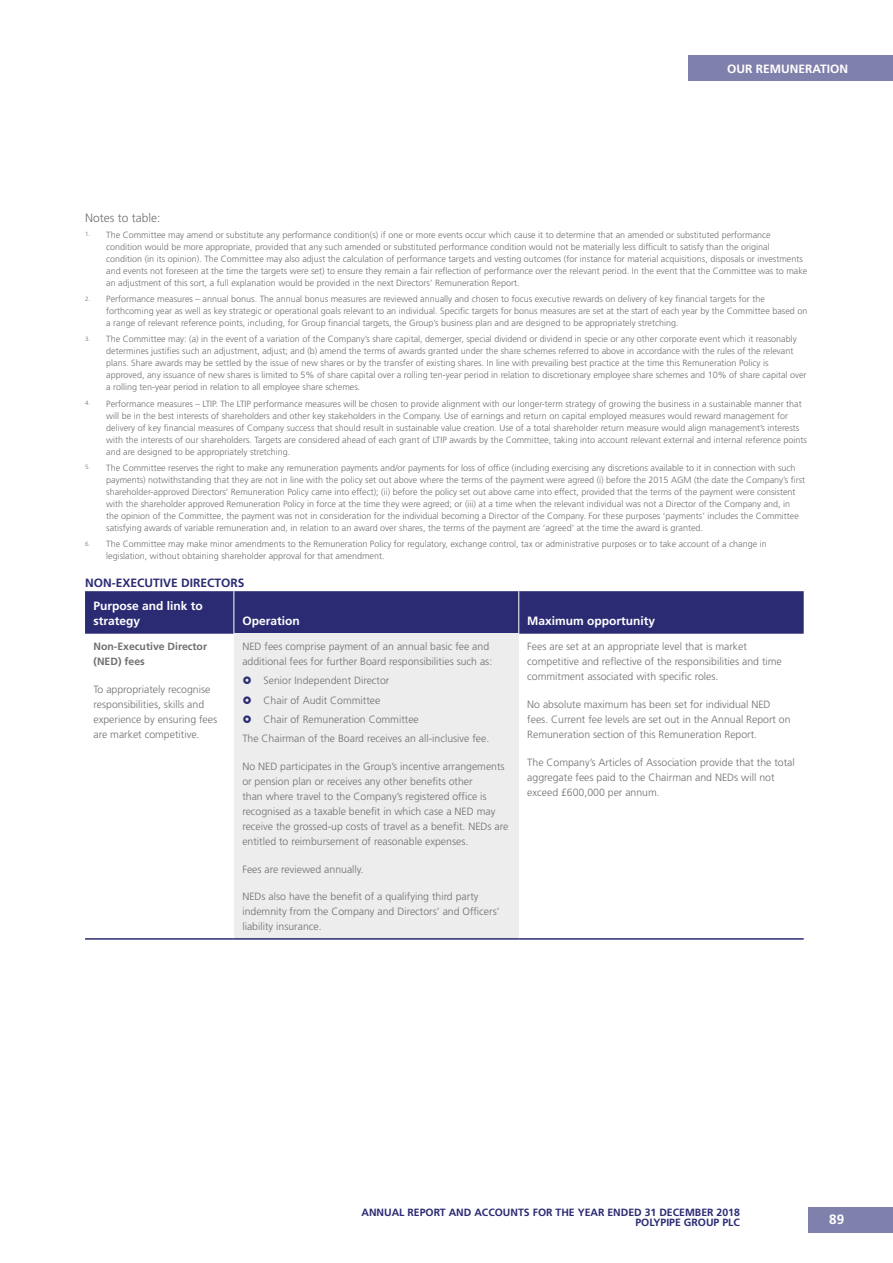
<style>
.page{position:relative;width:893px;height:1263px;background:#fff}
.page>*{position:absolute;margin:0;border:0;box-sizing:border-box;transform-origin:0 0}
.t1{font:700 13.5px "Frutiger LT Std";color:#fff}
.t2{font:700 12px/15px "Frutiger LT Std";color:#fff}
.t3{font:700 12px "Frutiger LT Std";color:#2b2b74}
.t4{font:300 12px "Frutiger LT Std";color:#706f6f}
.t5{font:300 10.5px/15px "Frutiger LT Std";color:#706f6f}
.t6{font:700 10.5px/10.5px "Frutiger LT Std";color:#2b2b74;text-align:right}
.t7{font:700 10.5px/15px "Frutiger LT Std";color:#706f6f}
.t8{font:300 9px/12px "Frutiger LT Std";color:#706f6f}
</style>
<div class="page">
<div style="left:85px;top:591px;width:719px;height:43px;background:#2b2b74"></div>
<div style="left:234px;top:634px;width:285px;height:305px;background:#ededed"></div>
<hr style="left:85px;top:938px;width:149px;height:2px;background:#2b2b74">
<hr style="left:519px;top:938px;width:285px;height:2px;background:#2b2b74">
<hr style="left:233px;top:591px;width:1px;height:43px;background:#fff">
<hr style="left:518px;top:591px;width:1px;height:43px;background:#fff">
<hr style="left:234px;top:938px;width:285px;height:2px;background:#2b2b74">
<div style="left:808px;top:1208px;width:85px;height:25px;background:#8080ac"></div>
<div style="left:689px;top:55px;width:204px;height:26px;background:#8080ac"></div>
<h2 class="t2" style="left:727px;top:61px;width:123px">OUR REMUNERATION</h2>
<h2 class="t4" style="left:85px;top:211px;width:77px">Notes to table:</h2>
<p class="t8" style="left:106px;top:229px;width:703px;text-indent:-21px"><sup>1.</sup> The Committee may amend or substitute any performance condition(s) if one or more events occur which cause it to determine that an amended or substituted performance condition would be more appropriate, provided that any such amended or substituted performance condition would not be materially less difficult to satisfy than the original condition (in its opinion). The Committee may also adjust the calculation of performance targets and vesting outcomes (for instance for material acquisitions, disposals or investments and events not foreseen at the time the targets were set) to ensure they remain a fair reflection of performance over the relevant period. In the event that the Committee was to make an adjustment of this sort, a full explanation would be provided in the next Directors’ Remuneration Report.</p>
<p class="t8" style="left:106px;top:293px;width:703px;text-indent:-21px"><sup>2.</sup> Performance measures – annual bonus. The annual bonus measures are reviewed annually and chosen to focus executive rewards on delivery of key financial targets for the forthcoming year as well as key strategic or operational goals relevant to an individual. Specific targets for bonus measures are set at the start of each year by the Committee based on a range of relevant reference points, including, for Group financial targets, the Group’s business plan and are designed to be appropriately stretching.</p>
<p class="t8" style="left:106px;top:333px;width:702px;text-indent:-21px"><sup>3.</sup> The Committee may: (a) in the event of a variation of the Company’s share capital, demerger, special dividend or dividend in specie or any other corporate event which it reasonably determines justifies such an adjustment, adjust; and (b) amend the terms of awards granted under the share schemes referred to above in accordance with the rules of the relevant plans. Share awards may be settled by the issue of new shares or by the transfer of existing shares. In line with prevailing best practice at the time this Remuneration Policy is approved, any issuance of new shares is limited to 5% of share capital over a rolling ten-year period in relation to discretionary employee share schemes and 10% of share capital over a rolling ten-year period in relation to all employee share schemes.</p>
<p class="t8" style="left:106px;top:398px;width:702px;text-indent:-21px"><sup>4.</sup> Performance measures – LTIP. The LTIP performance measures will be chosen to provide alignment with our longer-term strategy of growing the business in a sustainable manner that will be in the best interests of shareholders and other key stakeholders in the Company. Use of earnings and return on capital employed measures would reward management for delivery of key financial measures of Company success that should result in sustainable value creation. Use of a total shareholder return measure would align management’s interests with the interests of our shareholders. Targets are considered ahead of each grant of LTIP awards by the Committee, taking into account relevant external and internal reference points and are designed to be appropriately stretching.</p>
<p class="t8" style="left:106px;top:462px;width:700px;text-indent:-21px"><sup>5.</sup> The Committee reserves the right to make any remuneration payments and/or payments for loss of office (including exercising any discretions available to it in connection with such payments) notwithstanding that they are not in line with the policy set out above where the terms of the payment were agreed (i) before the 2015 AGM (the date the Company’s first shareholder-approved Directors’ Remuneration Policy came into effect); (ii) before the policy set out above came into effect, provided that the terms of the payment were consistent with the shareholder approved Remuneration Policy in force at the time they were agreed; or (iii) at a time when the relevant individual was not a Director of the Company and, in<br>the opinion of the Committee, the payment was not in consideration for the individual becoming a Director of the Company. For these purposes ‘payments’ includes the Committee satisfying awards of variable remuneration and, in relation to an award over shares, the terms of the payment are ‘agreed’ at the time the award is granted.</p>
<p class="t8" style="left:106px;top:538px;width:662px;text-indent:-21px"><sup>6.</sup> The Committee may make minor amendments to the Remuneration Policy for regulatory, exchange control, tax or administrative purposes or to take account of a change in legislation, without obtaining shareholder approval for that amendment.</p>
<h2 class="t3" style="left:85px;top:576px;width:161px">NON-EXECUTIVE DIRECTORS</h2>
<h2 class="t2" style="left:94px;top:599px;width:111px">Purpose and link to strategy</h2>
<h2 class="t2" style="left:242px;top:614px;width:59px">Operation</h2>
<h2 class="t2" style="left:527px;top:614px;width:130px">Maximum opportunity</h2>
<p class="t7" style="left:94px;top:639px;width:115px">Non-Executive Director (NED) fees</p>
<p class="t5" style="left:94px;top:682px;width:125px">To appropriately recognise responsibilities, skills and experience by ensuring fees are market competitive.</p>
<p class="t5" style="left:242px;top:639px;width:251px">NED fees comprise payment of an annual basic fee and additional fees for further Board responsibilities such as:</p>
<p class="t5" style="left:264px;top:673px;width:127px">Senior Independent Director</p>
<p class="t5" style="left:264px;top:693px;width:118px">Chair of Audit Committee</p>
<p class="t5" style="left:264px;top:712px;width:157px">Chair of Remuneration Committee</p>
<p class="t5" style="left:242px;top:731px;width:248px">The Chairman of the Board receives an all-inclusive fee.</p>
<p class="t5" style="left:242px;top:759px;width:268px">No NED participates in the Group’s incentive arrangements or pension plan or receives any other benefits other<br>than where travel to the Company’s registered office is recognised as a taxable benefit in which case a NED may receive the grossed-up costs of travel as a benefit. NEDs are entitled to reimbursement of reasonable expenses.</p>
<p class="t5" style="left:242px;top:862px;width:123px">Fees are reviewed annually.</p>
<p class="t5" style="left:242px;top:889px;width:259px">NEDs also have the benefit of a qualifying third party indemnity from the Company and Directors’ and Officers’ liability insurance.</p>
<p class="t5" style="left:527px;top:639px;width:256px">Fees are set at an appropriate level that is market competitive and reflective of the responsibilities and time commitment associated with specific roles.</p>
<p class="t5" style="left:527px;top:697px;width:265px">No absolute maximum has been set for individual NED fees. Current fee levels are set out in the Annual Report on<br>Remuneration section of this Remuneration Report.</p>
<p class="t5" style="left:527px;top:755px;width:269px">The Company’s Articles of Association provide that the total aggregate fees paid to the Chairman and NEDs will not exceed £600,000 per annum.</p>
<p class="t6" style="left:361px;top:1207px;width:380px">ANNUAL REPORT AND ACCOUNTS FOR THE YEAR ENDED 31 DECEMBER 2018<br>POLYPIPE GROUP PLC</p>
<h1 class="t1" style="left:829px;top:1211px;width:17px">89</h1>
</div>
